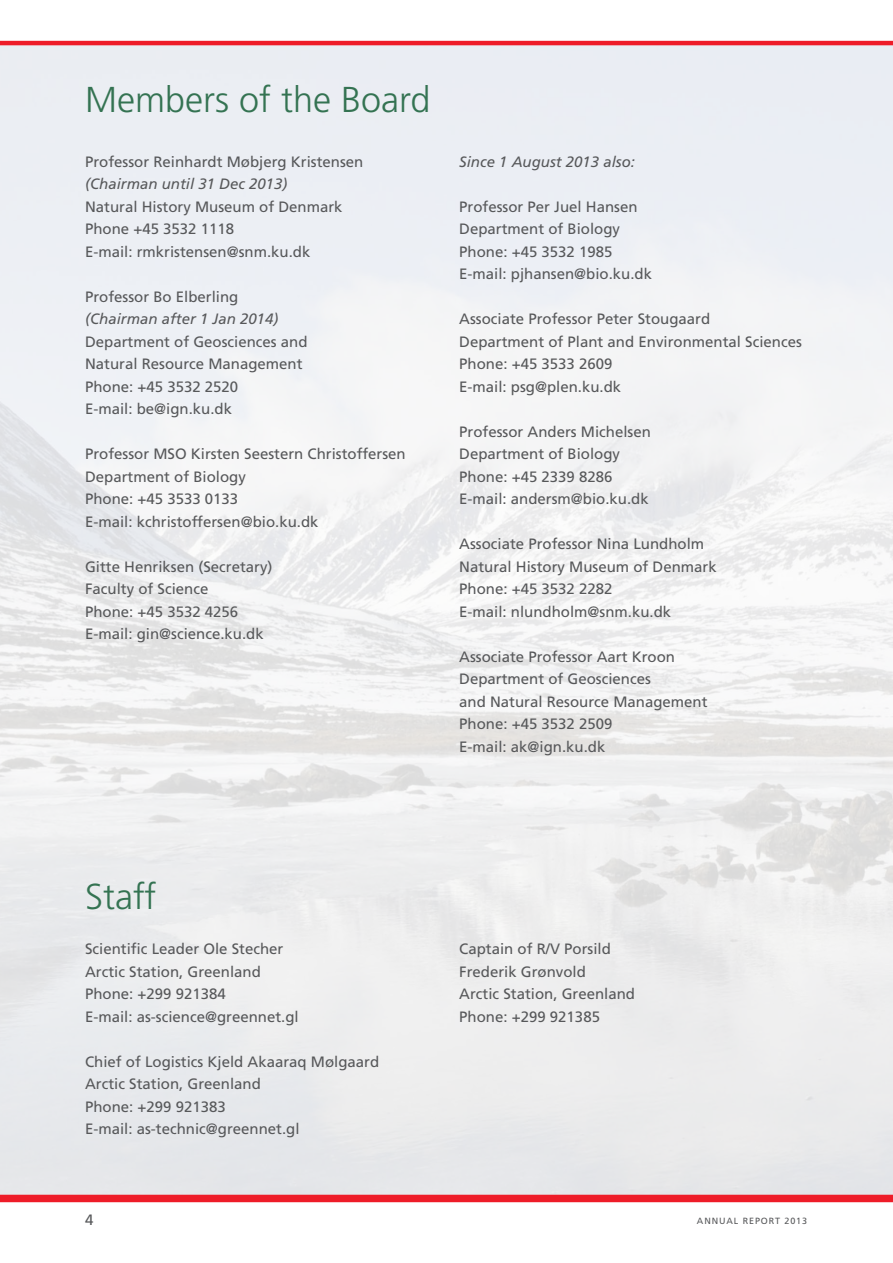
<style>
.page{position:relative;width:893px;height:1263px;background:#fff}
.page>*{position:absolute;margin:0;border:0;box-sizing:border-box;transform-origin:0 0}
.Overskrift{font:300 36px "Frutiger LT Std";color:#347352}
.Brød{font:15px/22.5px "Frutiger LT Std";color:#57585a}
.Brød-2{font:italic 15px/22.5px "Frutiger LT Std";color:#57585a}
.t1{font:9px "Frutiger LT Std";letter-spacing:.1em;color:#57585a}
.s1{font-style:italic}
.s2{font-style:normal}
</style>
<div class="page">
<hr style="left:0;top:41px;width:893px;height:4px;background:#ee1c28">
<div style="left:0;top:1195px;width:893px;height:7px;background:#ee1c28"></div>
<p class="Overskrift" style="left:85px;top:79px;width:347px">Members of the Board</p>
<p class="Brød" style="left:85px;top:150px;width:280px">Professor Reinhardt Møbjerg Kristensen <span class="s1">(Chairman until 31 Dec 2013)</span></p>
<p class="Brød" style="left:85px;top:195px;width:259px">Natural History Museum of Denmark</p>
<p class="Brød" style="left:85px;top:218px;width:151px">Phone +45 3532 1118</p>
<p class="Brød" style="left:85px;top:240px;width:227px">E-mail: rmkristensen@snm. ku.dk</p>
<p class="Brød-2" style="left:85px;top:285px;width:195px"><span class="s2">Professor Bo Elberling </span>(Chairman after 1 Jan 2014)</p>
<p class="Brød" style="left:85px;top:330px;width:224px">Department of Geosciences and</p>
<p class="Brød" style="left:85px;top:353px;width:219px">Natural Resource Management</p>
<p class="Brød" style="left:85px;top:375px;width:155px">Phone: +45 3532 2520</p>
<p class="Brød" style="left:85px;top:398px;width:149px">E-mail: be@ign.ku.dk</p>
<p class="Brød" style="left:85px;top:443px;width:322px">Professor MSO Kirsten Seestern Christoffersen</p>
<p class="Brød" style="left:85px;top:465px;width:162px">Department of Biology</p>
<p class="Brød" style="left:85px;top:488px;width:155px">Phone: +45 3533 0133</p>
<p class="Brød" style="left:85px;top:510px;width:235px">E-mail: kchristoffersen@bio. ku.dk</p>
<p class="Brød" style="left:85px;top:555px;width:189px">Gitte Henriksen (Secretary)</p>
<p class="Brød" style="left:85px;top:578px;width:125px">Faculty of Science</p>
<p class="Brød" style="left:85px;top:600px;width:155px">Phone: +45 3532 4256</p>
<p class="Brød" style="left:85px;top:623px;width:180px">E-mail: gin@science. ku.dk</p>
<p class="Brød-2" style="left:459px;top:150px;width:177px">Since 1 August 2013 also:</p>
<p class="Brød" style="left:459px;top:195px;width:180px">Professor Per Juel Hansen</p>
<p class="Brød" style="left:459px;top:218px;width:162px">Department of Biology</p>
<p class="Brød" style="left:459px;top:240px;width:155px">Phone: +45 3532 1985</p>
<p class="Brød" style="left:459px;top:263px;width:194px">E-mail: pjhansen@bio. ku.dk</p>
<p class="Brød" style="left:459px;top:308px;width:252px">Associate Professor Peter Stougaard</p>
<p class="Brød" style="left:459px;top:330px;width:344px">Department of Plant and Environmental Sciences</p>
<p class="Brød" style="left:459px;top:353px;width:155px">Phone: +45 3533 2609</p>
<p class="Brød" style="left:459px;top:375px;width:164px">E-mail: psg@plen. ku.dk</p>
<p class="Brød" style="left:459px;top:420px;width:193px">Professor Anders Michelsen</p>
<p class="Brød" style="left:459px;top:443px;width:162px">Department of Biology</p>
<p class="Brød" style="left:459px;top:465px;width:155px">Phone: +45 2339 8286</p>
<p class="Brød" style="left:459px;top:488px;width:191px">E-mail: andersm@bio. ku.dk</p>
<p class="Brød" style="left:459px;top:533px;width:247px">Associate Professor Nina Lundholm</p>
<p class="Brød" style="left:459px;top:555px;width:259px">Natural History Museum of Denmark</p>
<p class="Brød" style="left:459px;top:578px;width:155px">Phone: +45 3532 2282</p>
<p class="Brød" style="left:459px;top:600px;width:214px">E-mail: nlundholm@snm.ku.dk</p>
<p class="Brød" style="left:459px;top:645px;width:217px">Associate Professor Aart Kroon</p>
<p class="Brød" style="left:459px;top:668px;width:250px">Department of Geosciences<br>and Natural Resource Management</p>
<p class="Brød" style="left:459px;top:713px;width:155px">Phone: +45 3532 2509</p>
<p class="Brød" style="left:459px;top:735px;width:148px">E-mail: ak@ign.ku.dk</p>
<p class="Overskrift" style="left:85px;top:876px;width:73px">Staff</p>
<p class="Brød" style="left:85px;top:938px;width:200px">Scientific Leader Ole Stecher</p>
<p class="Brød" style="left:85px;top:960px;width:177px">Arctic Station, Greenland</p>
<p class="Brød" style="left:85px;top:983px;width:142px">Phone: +299 921384</p>
<p class="Brød" style="left:85px;top:1005px;width:215px">E-mail: as-science@greennet.gl</p>
<p class="Brød" style="left:85px;top:1050px;width:296px">Chief of Logistics Kjeld Akaaraq Mølgaard</p>
<p class="Brød" style="left:85px;top:1073px;width:177px">Arctic Station, Greenland</p>
<p class="Brød" style="left:85px;top:1095px;width:142px">Phone: +299 921383</p>
<p class="Brød" style="left:85px;top:1118px;width:216px">E-mail: as-technic@greennet.gl</p>
<p class="Brød" style="left:459px;top:938px;width:153px">Captain of R/V Porsild</p>
<p class="Brød" style="left:459px;top:960px;width:128px">Frederik Grønvold</p>
<p class="Brød" style="left:459px;top:983px;width:177px">Arctic Station, Greenland</p>
<p class="Brød" style="left:459px;top:1005px;width:142px">Phone: +299 921385</p>
<p class="Brød" style="left:85px;top:1208px;width:10px">4</p>
<p class="t1" style="left:697px;top:1216px;width:112px">ANNUAL REPORT 2013</p>
</div>
